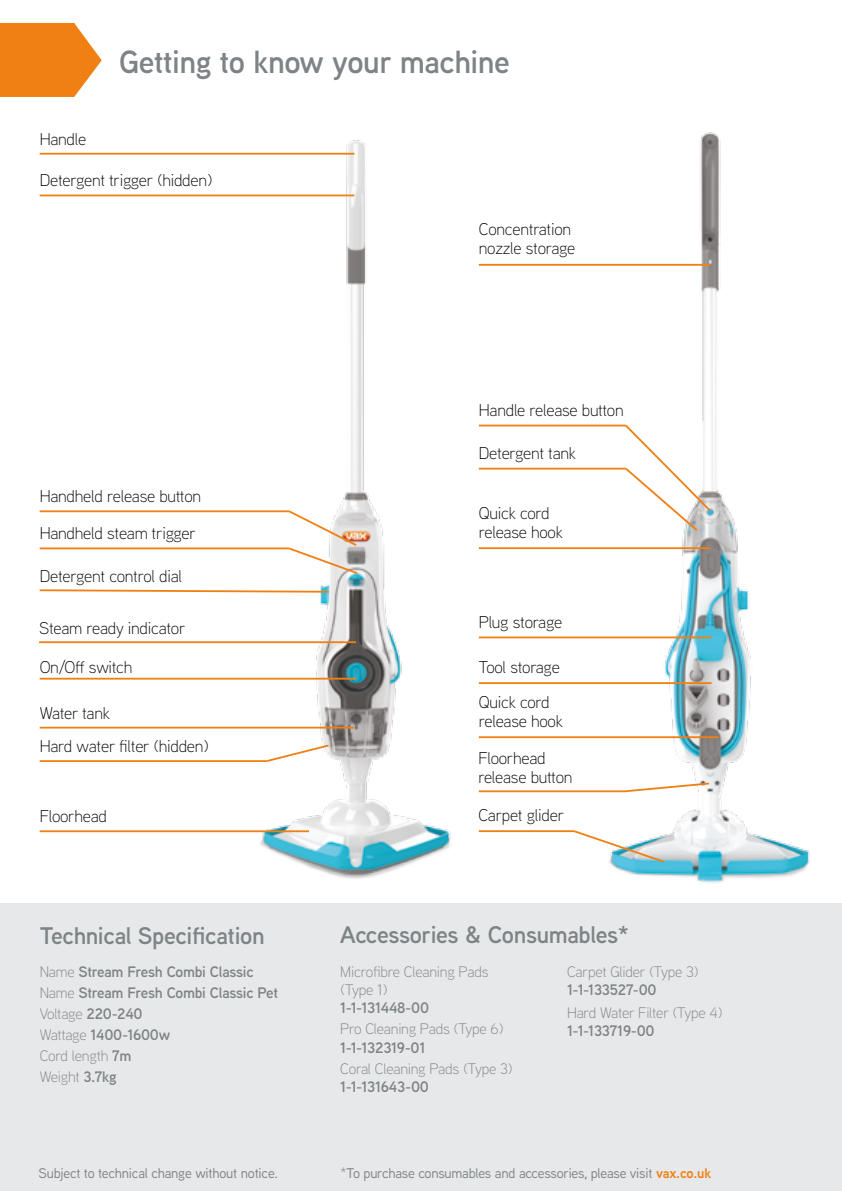
<style>
.page{position:relative;width:842px;height:1191px;background:#fff}
.page>*{position:absolute;margin:0;border:0;box-sizing:border-box;transform-origin:0 0}
.t1{font:600 32px "Vax Aaux Next";letter-spacing:-.015em;color:#7d8386}
.t2{font:600 24px "Vax Aaux Next";letter-spacing:-.015em;color:#7d8386}
.t3{font:300 17px/19px "Vax Aaux Next";letter-spacing:-.015em;color:#000}
.t4{font:600 15.2px/21px "Vax Aaux Next";letter-spacing:-.015em;color:#7d8386}
.t5{font:300 15.2px/18.2px "Vax Aaux Next";letter-spacing:-.015em;color:#7d8386}
.t6{font:14px "Vax Aaux Next";letter-spacing:-.015em;color:#7d8386}
.s1{font-weight:300}
.s2{font-weight:300;font-size:15.2px}
.s3{font-weight:600;color:#f08013}
</style>
<div class="page">
<img style="left:227px;top:140px;width:224px;height:739px">
<div style="left:0;top:903px;width:842px;height:288px;background:#e6e8e9"></div>
<img style="left:479px;top:132px;width:331px;height:751px">
<hr style="left:479px;top:636px;width:232px;height:2px;background:#f08013">
<hr style="left:479px;top:424px;width:147px;height:2px;background:#f08013">
<hr style="left:40px;top:194px;width:314px;height:2px;background:#f08013">
<hr style="left:40px;top:153px;width:314px;height:2px;background:#f08013">
<hr style="left:39px;top:641px;width:317px;height:2px;background:#f08013">
<hr style="left:40px;top:678px;width:316px;height:1px;background:#f08013">
<hr style="left:40px;top:547px;width:249px;height:2px;background:#f08013">
<hr style="left:479px;top:547px;width:231px;height:2px;background:#f08013">
<hr style="left:479px;top:790px;width:146px;height:2px;background:#f08013">
<svg style="left:39px;top:588px;width:292px;height:5px"></svg>
<hr style="left:40px;top:726px;width:314px;height:2px;background:#f08013">
<hr style="left:40px;top:830px;width:269px;height:2px;background:#f08013">
<hr style="left:40px;top:760px;width:227px;height:2px;background:#f08013">
<svg style="left:265px;top:743px;width:66px;height:20px"></svg>
<hr style="left:479px;top:264px;width:231px;height:2px;background:#f08013">
<hr style="left:479px;top:468px;width:147px;height:1px;background:#f08013">
<svg style="left:623px;top:423px;width:89px;height:110px"></svg>
<hr style="left:479px;top:682px;width:232px;height:2px;background:#f08013">
<hr style="left:479px;top:736px;width:239px;height:2px;background:#f08013">
<svg style="left:623px;top:781px;width:88px;height:12px"></svg>
<hr style="left:40px;top:510px;width:249px;height:2px;background:#f08013">
<svg style="left:287px;top:509px;width:72px;height:66px"></svg>
<svg style="left:0;top:23px;width:102px;height:74px;background:#f29133"></svg>
<hr style="left:479px;top:830px;width:95px;height:2px;background:#f08013">
<svg style="left:572px;top:829px;width:94px;height:35px"></svg>
<p class="t3" style="left:40px;top:129px;width:48px">Handle</p>
<h1 class="t1" style="left:119px;top:39px;width:392px">Getting to know your machine</h1>
<p class="t3" style="left:40px;top:170px;width:174px">Detergent trigger (hidden)</p>
<p class="t3" style="left:40px;top:486px;width:163px">Handheld release button</p>
<p class="t3" style="left:40px;top:523px;width:158px">Handheld steam trigger</p>
<p class="t3" style="left:40px;top:565px;width:144px">Detergent control dial</p>
<p class="t3" style="left:39px;top:617px;width:148px">Steam ready indicator</p>
<p class="t3" style="left:40px;top:657px;width:94px">On/Off switch</p>
<p class="t3" style="left:40px;top:702px;width:72px">Water tank</p>
<p class="t3" style="left:40px;top:736px;width:171px">Hard water filter (hidden)</p>
<p class="t3" style="left:40px;top:805px;width:69px">Floorhead</p>
<h2 class="t2" style="left:40px;top:919px;width:226px">Technical Specification</h2>
<p class="t4" style="left:40px;top:960px;width:240px"><span class="s1">Name</span> Stream Fresh Combi Classic<br><span class="s1">Name</span> Stream Fresh Combi Classic Pet<br><span class="s1">Voltage</span> 220-240<br><span class="s1">Wattage</span> 1400-1600w<br><span class="s1">Cord length</span> 7m<br><span class="s1">Weight</span> 3.7kg</p>
<p class="t6" style="left:39px;top:1164px;width:241px">Subject to technical change without notice.</p>
<p class="t3" style="left:479px;top:219px;width:98px">Concentration nozzle storage</p>
<p class="t3" style="left:479px;top:400px;width:146px">Handle release button</p>
<p class="t3" style="left:479px;top:443px;width:99px">Detergent tank</p>
<p class="t3" style="left:479px;top:503px;width:86px">Quick cord release hook</p>
<p class="t3" style="left:479px;top:611px;width:85px">Plug storage</p>
<p class="t3" style="left:479px;top:649px;width:83px;line-height:34.6px">Tool storage<br>Quick cord</p>
<p class="t3" style="left:479px;top:710px;width:86px">release hook</p>
<p class="t3" style="left:478px;top:747px;width:96px">Floorhead release button</p>
<p class="t3" style="left:478px;top:804px;width:87px">Carpet glider</p>
<h2 class="t2" style="left:340px;top:918px;width:290px">Accessories &amp; Consumables*</h2>
<p class="t5" style="left:340px;top:961px;width:150px">Microfibre Cleaning Pads (Type 1)</p>
<p class="t4" style="left:340px;top:997px;width:90px">1-1-131448-00</p>
<p class="t5" style="left:340px;top:1019px;width:165px">Pro Cleaning Pads (Type 6)</p>
<p class="t4" style="left:340px;top:1036px;width:87px">1-1-132319-01</p>
<p class="t5" style="left:340px;top:1058px;width:174px">Coral Cleaning Pads (Type 3)</p>
<p class="t4" style="left:340px;top:1075px;width:90px">1-1-131643-00</p>
<p class="t5" style="left:567px;top:961px;width:133px">Carpet Glider (Type 3)</p>
<p class="t4" style="left:567px;top:978px;width:91px">1-1-133527-00</p>
<p class="t5" style="left:567px;top:1003px;width:157px">Hard Water Filter (Type 4)</p>
<p class="t4" style="left:567px;top:1020px;width:89px">1-1-133719-00</p>
<p class="t6" style="left:340px;top:1163px;width:372px"><span class="s2">*</span>To purchase consumables and accessories, please visit <span class="s3">vax.co.uk</span></p>
</div>
